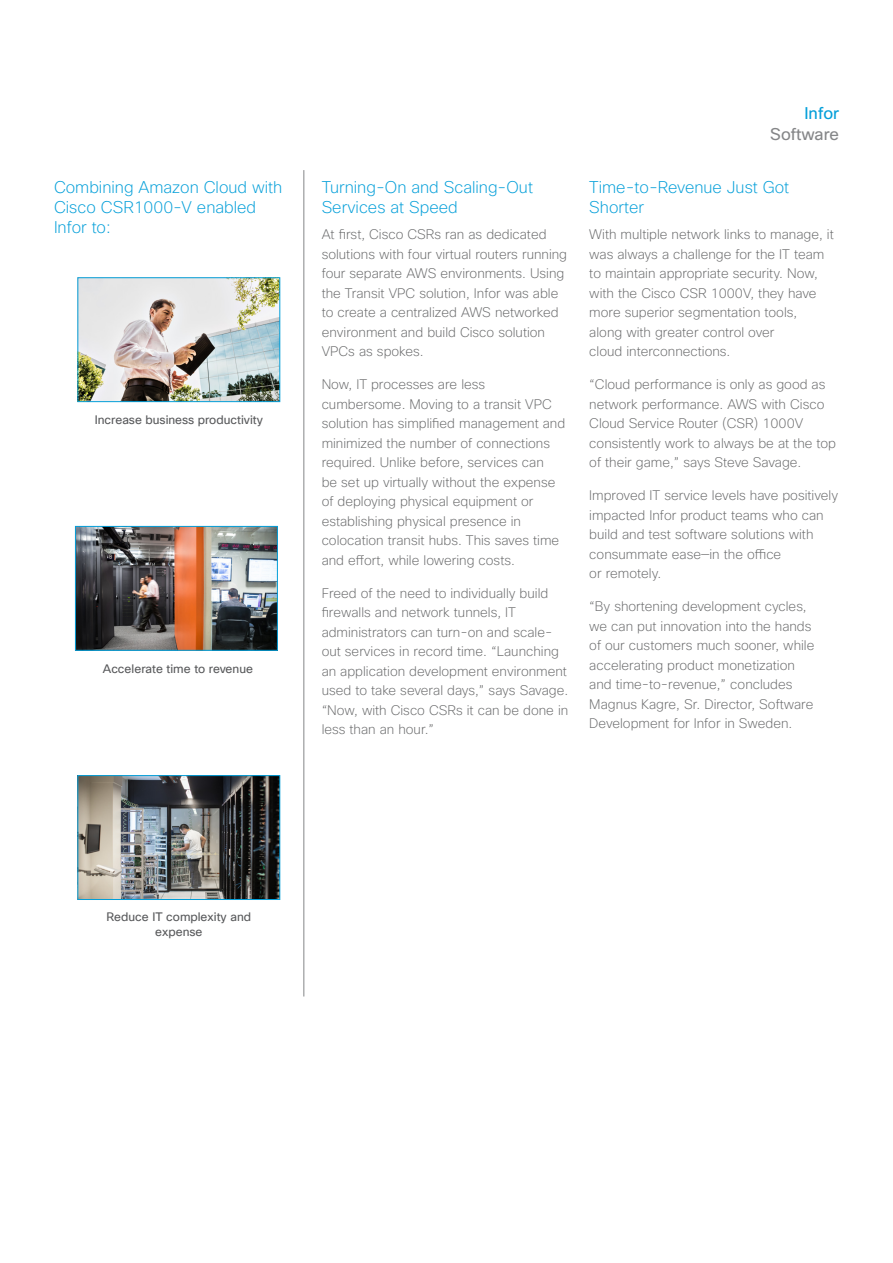
<style>
.page{position:relative;width:893px;height:1263px;background:#fff}
.page>*{position:absolute;margin:0;border:0;box-sizing:border-box;transform-origin:0 0}
.Subhead_02{font:200 16.5px/19.8px "Cisco Sans";color:#049fd9}
.t1{font:16.5px "Cisco Sans";color:#858688}
.t2{font:16.5px "Cisco Sans";color:#049fd9}
.Body{font:200 13.5px/19.5px "Cisco Sans";color:#696a6b}
.Results{font:12px/14.4px "Cisco Sans TT";color:#58595b;text-align:center}
</style>
<div class="page">
<img style="left:77px;top:528px;width:199px;height:120px">
<div style="left:75px;top:526px;width:203px;height:124px;border:1px solid #049fd9"></div>
<img style="left:80px;top:777px;width:198px;height:121px">
<div style="left:78px;top:775px;width:202px;height:125px;border:1px solid #049fd9"></div>
<hr style="left:304px;top:170px;width:1px;height:826px;background:#858688">
<img style="left:80px;top:280px;width:198px;height:120px">
<div style="left:78px;top:278px;width:202px;height:124px;border:1px solid #049fd9"></div>
<p class="Subhead_02" style="left:54px;top:177px;width:230px">Combining Amazon Cloud with<br>Cisco CSR1000-V enabled<br>Infor to:</p>
<p class="Results" style="left:95px;top:413px;width:170px">Increase business productivity</p>
<p class="Results" style="left:103px;top:662px;width:152px">Accelerate time to revenue</p>
<p class="Subhead_02" style="left:322px;top:177px;width:213px">Turning-On and Scaling-Out<br>Services at Speed</p>
<p class="Body" style="left:322px;top:224px;width:247px">At first, Cisco CSRs ran as dedicated solutions with four virtual routers running four separate AWS environments. Using the Transit VPC solution, Infor was able to create a centralized AWS networked environment and build Cisco solution VPCs as spokes.</p>
<p class="Body" style="left:322px;top:374px;width:245px">Now, IT processes are less cumbersome. Moving to a transit VPC solution has simplified management and minimized the number of connections required. Unlike before, services can<br>be set up virtually without the expense of deploying physical equipment or establishing physical presence in colocation transit hubs. This saves time and effort, while lowering costs.</p>
<p class="Body" style="left:322px;top:583px;width:248px">Freed of the need to individually build firewalls and network tunnels, IT administrators can turn-on and scale&shy;out services in record time. “Launching an application development environment used to take several days,” says Savage. “Now, with Cisco CSRs it can be done in less than an hour.”</p>
<p class="t2" style="left:804px;top:103px;width:36px">Infor</p>
<p class="t1" style="left:770px;top:124px;width:70px">Software</p>
<p class="Subhead_02" style="left:589px;top:177px;width:201px">Time-to-Revenue Just Got<br>Shorter</p>
<p class="Body" style="left:589px;top:224px;width:246px">With multiple network links to manage, it was always a challenge for the IT team to maintain appropriate security. Now, with the Cisco CSR 1000V, they have more superior segmentation tools,<br>along with greater control over<br>cloud interconnections.</p>
<p class="Body" style="left:589px;top:374px;width:248px">“Cloud performance is only as good as network performance. AWS with Cisco Cloud Service Router (CSR) 1000V consistently work to always be at the top of their game,” says Steve Savage.</p>
<p class="Body" style="left:589px;top:485px;width:250px">Improved IT service levels have positively impacted Infor product teams who can build and test software solutions with consummate ease—in the office<br>or remotely.</p>
<p class="Body" style="left:589px;top:596px;width:227px">“By shortening development cycles, we can put innovation into the hands of our customers much sooner, while accelerating product monetization and time-to-revenue,” concludes Magnus Kagre, Sr. Director, Software Development for Infor in Sweden.</p>
<p class="Results" style="left:107px;top:910px;width:146px">Reduce IT complexity and expense</p>
</div>
